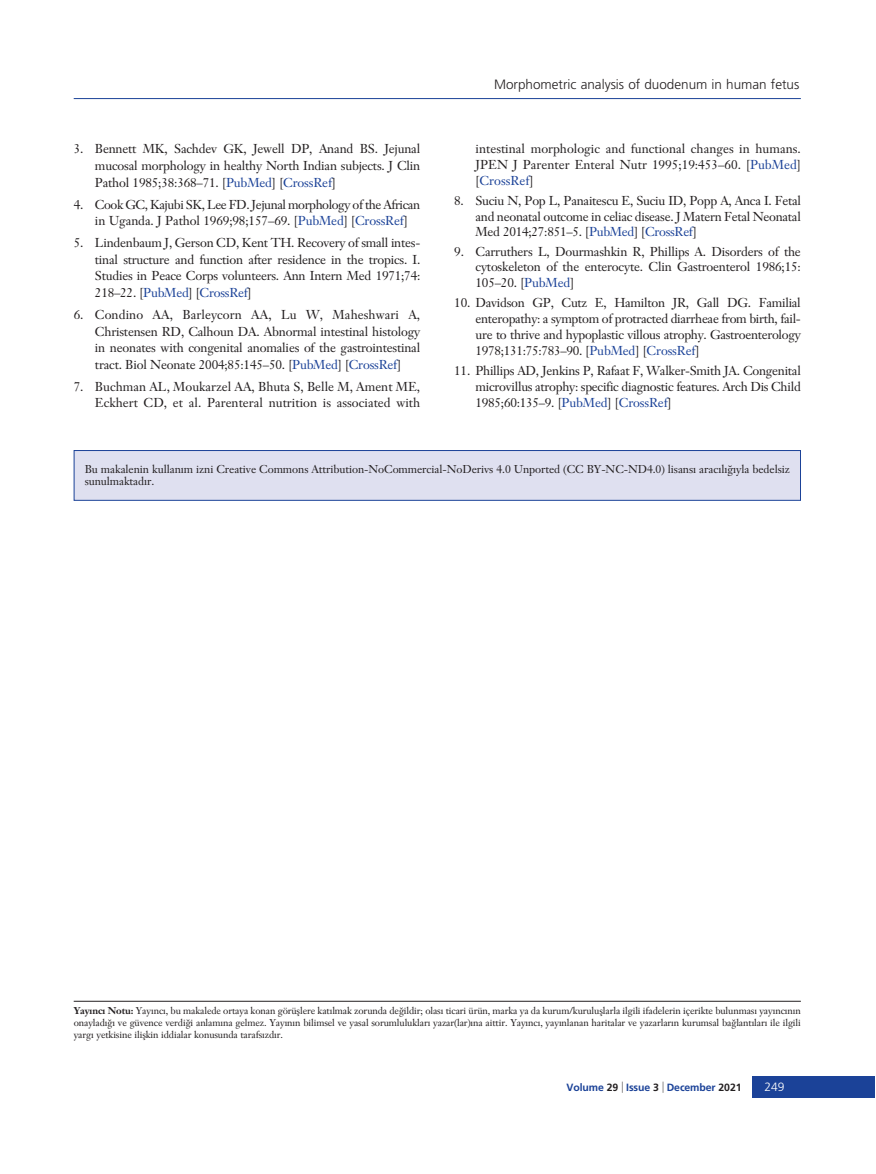
<style>
.page{position:relative;width:876px;height:1174px;background:#fff}
.page>*{position:absolute;margin:0;border:0;box-sizing:border-box;transform-origin:0 0}
.t1{font:300 13.5px "Frutiger";color:#231f20}
.t2{font:12.75px/16.5px "Janson Text";letter-spacing:-.015em;color:#231f20;text-align:justify}
.t3{font:12.75px/16.5px "Janson Text";letter-spacing:-.035em;color:#231f20}
.t4{font:300 12px "Frutiger";color:#fff}
.t5{font:11.25px/12.6px "Janson Text";letter-spacing:-.01em;color:#231f20}
.t6{font:700 10.5px "Frutiger";letter-spacing:-.01em;color:#1b4298}
.t7{font:9.75px/12px "Janson Text";letter-spacing:-.01em;color:#231f20;text-align:justify}
.s1{color:#1b4298}
.s2{font-weight:700}
.s3{color:#231f20}
</style>
<div class="page">
<div style="left:752px;top:1076px;width:123px;height:22px;background:#1b4298"></div>
<hr style="left:74px;top:98px;width:727px;height:1px;background:#1b4298">
<div style="left:74px;top:450px;width:726px;height:50px;background:#dfe0f0"></div>
<div style="left:74px;top:450px;width:727px;height:51px;border:1px solid #1b4298"></div>
<hr style="left:74px;top:1001px;width:727px;height:1px;background:#231f20">
<p class="t2" style="left:95px;top:142px;width:327px;text-indent:-21px">3. Bennett MK, Sachdev GK, Jewell DP, Anand BS. Jejunal mucosal morphology in healthy North Indian subjects. J Clin Pathol 1985;38:368–71. [<span class="s1">PubMed</span>] [<span class="s1">CrossRef</span>]</p>
<p class="t3" style="left:95px;top:197px;width:327px;text-indent:-21px">4. Cook GC, Kajubi SK, Lee FD. Jejunal morphology of the African in Uganda. J Pathol 1969;98;157–69. [<span class="s1">PubMed</span>] [<span class="s1">CrossRef</span>]</p>
<p class="t2" style="left:95px;top:236px;width:327px;text-indent:-21px">5. Lindenbaum J, Gerson CD, Kent TH. Recovery of small intes&shy;tinal structure and function after residence in the tropics. I.<br>Studies in Peace Corps volunteers. Ann Intern Med 1971;74:<br>218–22. [<span class="s1">PubMed</span>] [<span class="s1">CrossRef</span>]</p>
<p class="t2" style="left:95px;top:308px;width:327px;text-indent:-21px">6. Condino AA, Barleycorn AA, Lu W, Maheshwari A, Christensen RD, Calhoun DA. Abnormal intestinal histology in neonates with congenital anomalies of the gastrointestinal tract. Biol Neonate 2004;85:145–50. [<span class="s1">PubMed</span>] [<span class="s1">CrossRef</span>]</p>
<p class="t2" style="left:74px;top:379px;width:348px;text-align:right">7. Buchman AL, Moukarzel AA, Bhuta S, Belle M, Ament ME,<br>Eckhert CD, et al. Parenteral nutrition is associated with</p>
<p class="t1" style="left:494px;top:79px;width:307px">Morphometric analysis of duodenum in human fetus</p>
<p class="t2" style="left:476px;top:142px;width:327px;line-height:15.9px">intestinal morphologic and functional changes in humans.<br>JPEN J Parenter Enteral Nutr 1995;19:453–60. [<span class="s1">PubMed</span>] [<span class="s1">CrossRef</span>]</p>
<p class="t2" style="left:476px;top:194px;width:327px;line-height:15.5px;text-indent:-21px">8. Suciu N, Pop L, Panaitescu E, Suciu ID, Popp A, Anca I. Fetal and neonatal outcome in celiac disease. J Matern Fetal Neonatal Med 2014;27:851–5. [<span class="s1">PubMed</span>] [<span class="s1">CrossRef</span>]</p>
<p class="t2" style="left:476px;top:245px;width:327px;line-height:15.5px;text-indent:-21px">9. Carruthers L, Dourmashkin R, Phillips A. Disorders of the cytoskeleton of the enterocyte. Clin Gastroenterol 1986;15:<br>105–20. [<span class="s1">PubMed</span>]</p>
<p class="t2" style="left:476px;top:296px;width:327px;line-height:15.9px;text-indent:-21px">10. Davidson GP, Cutz E, Hamilton JR, Gall DG. Familial enteropathy: a symptom of protracted diarrheae from birth, fail&shy;ure to thrive and hypoplastic villous atrophy. Gastroenterology 1978;131:75:783–90. [<span class="s1">PubMed</span>] [<span class="s1">CrossRef</span>]</p>
<p class="t2" style="left:476px;top:364px;width:327px;line-height:15.9px;text-indent:-21px">11. Phillips AD, Jenkins P, Rafaat F, Walker-Smith JA. Congenital microvillus atrophy: specific diagnostic features. Arch Dis Child 1985;60:135–9. [<span class="s1">PubMed</span>] [<span class="s1">CrossRef</span>]</p>
<p class="t5" style="left:85px;top:463px;width:707px">Bu makalenin kullan›m izni Creative Commons Attribution-NoCommercial-NoDerivs 4.0 Unported (CC BY-NC-ND4.0) lisans› arac›l›¤›yla bedelsiz sunulmaktad›r.</p>
<p class="t7" style="left:74px;top:1006px;width:729px"><span class="s2">Yay›nc› Notu:</span> Yay›nc›, bu makalede ortaya konan görüfllere kat›lmak zorunda de¤ildir; olas› ticari ürün, marka ya da kurum/kurulufllarla ilgili ifadelerin içerikte bulunmas› yay›nc›n›n onaylad›¤› ve güvence verdi¤i anlam›na gelmez. Yay›n›n bilimsel ve yasal sorumluluklar› yazar(lar)›na aittir. Yay›nc›, yay›nlanan haritalar ve yazarlar›n kurumsal ba¤lant›lar› ile ilgili yarg› yetkisine iliflkin iddialar konusunda tarafs›zd›r.</p>
<p class="t6" style="left:567px;top:1083px;width:176px">Volume <span class="s3">29</span> Issue <span class="s3">3</span> December <span class="s3">2021</span></p>
<p class="t4" style="left:764px;top:1082px;width:22px">249</p>
</div>
